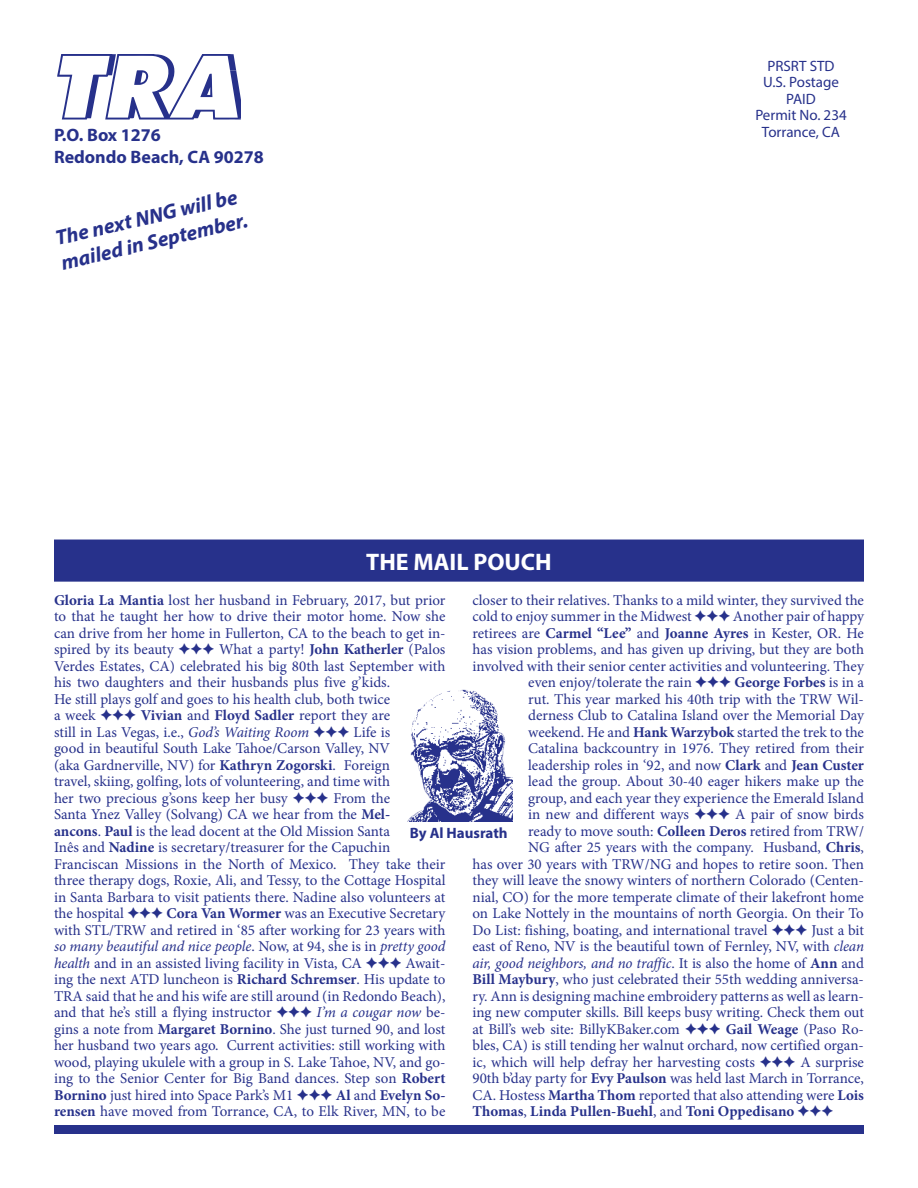
<style>
.page{position:relative;width:918px;height:1188px;background:#fff}
.page>*{position:absolute;margin:0;border:0;box-sizing:border-box;transform-origin:0 0}
.t1{font:700 24px "Myriad Pro";color:#fff}
.t2{font:italic 700 21px/25.2px "Myriad Pro";color:#27318b}
.t3{font:700 18px/21.6px "Myriad Pro";color:#27318b}
.t4{font:15px/16.5px "Minion Pro";color:#27318b}
.t5{font:italic 15px "Minion Pro";letter-spacing:-.005em;color:#27318b}
.t6{font:15px/16.5px "Myriad Pro";color:#27318b;text-align:center}
.t7{font:700 15px "Minion Pro";color:#27318b}
.t8{font:700 15px "Myriad Pro";color:#27318b}
.s1{font-weight:700}
.s2{font-style:italic}
.s3{font-style:normal}
.s4{font-weight:700;font-style:normal}
.s5{font-weight:400}
</style>
<div class="page">
<svg style="left:57px;top:54px;width:184px;height:66px"></svg>
<div style="left:54px;top:1125px;width:810px;height:9px;background:#27318b"></div>
<div style="left:54px;top:540px;width:810px;height:42px;background:#27318b"></div>
<img style="left:407px;top:689px;width:106px;height:133px">
<p class="t3" style="left:54px;top:124px;width:211px">P.O. Box 1276<br>Redondo Beach, CA 90278</p>
<h2 class="t2" style="left:53px;top:225px;width:192px;rotate:-13deg">The next NNG will be mailed in September.</h2>
<p class="t6" style="left:755px;top:57px;width:93px">PRSRT STD<br>U.S. Postage<br>PAID<br>Permit No. 234<br>Torrance, CA</p>
<h1 class="t1" style="left:366px;top:546px;width:187px">THE MAIL POUCH</h1>
<p class="t4" style="left:54px;top:592px;width:393px"><span class="s1">Gloria La Mantia</span> lost her husband in February, 2017, but prior to that he taught her how to drive their motor home. Now she can drive from her home in Fullerton, CA to the beach to get in&shy;spired by its beauty ✦✦✦ What a party! <span class="s1">John Katherler</span> (Palos Verdes Estates, CA) celebrated his big 80th last September with his two daughters and their husbands plus five g’kids.<br>He still plays golf and goes to his health club, both twice<br>a week ✦✦✦ <span class="s1">Vivian</span> and <span class="s1">Floyd Sadler</span> report they are<br>still in Las Vegas, i.e., <span class="s2">God’s Waiting Room</span> ✦✦✦ Life is<br>good in beautiful South Lake Tahoe/Carson Valley, NV<br>(aka Gardnerville, NV) for <span class="s1">Kathryn Zogorski</span>. Foreign<br>travel, skiing, golfing, lots of volunteering, and time with<br>her two precious g’sons keep her busy ✦✦✦ From the<br>Santa Ynez Valley (Solvang) CA we hear from the <span class="s1">Mel-<br>ancons</span>. <span class="s1">Paul</span> is the lead docent at the Old Mission Santa<br>Inês and <span class="s1">Nadine</span> is secretary/treasurer for the Capuchin Franciscan Missions in the North of Mexico. They take their three therapy dogs, Roxie, Ali, and Tessy, to the Cottage Hospital in Santa Barbara to visit patients there. Nadine also volunteers at the hospital ✦✦✦ <span class="s1">Cora Van Wormer</span> was an Executive Secretary with STL/TRW and retired in ‘85 after working for 23 years with <span class="s2">so many beautiful and nice people</span>. Now, at 94, she is in <span class="s2">pretty good health</span> and in an assisted living facility in Vista, CA ✦✦✦ Await&shy;ing the next ATD luncheon is <span class="s1">Richard Schremser</span>. His update to TRA said that he and his wife are still around (in Redondo Beach), and that he’s still a flying instructor ✦✦✦ <span class="s2">I’m a cougar now</span> be&shy;gins a note from <span class="s1">Margaret Bornino</span>. She just turned 90, and lost her husband two years ago. Current activities: still working with wood, playing ukulele with a group in S. Lake Tahoe, NV, and go&shy;ing to the Senior Center for Big Band dances. Step son <span class="s1">Robert Bornino</span> just hired into Space Park’s M1 ✦✦✦ <span class="s1">Al</span> and <span class="s1">Evelyn So&shy;rensen</span> have moved from Torrance, CA, to Elk River, MN, to be</p>
<p class="t4" style="left:472px;top:592px;width:393px">closer to their relatives. Thanks to a mild winter, they survived the</p>
<p class="t4" style="left:472px;top:608px;width:393px">cold to enjoy summer in the Midwest ✦✦✦ Another pair of happy</p>
<p class="t4" style="left:472px;top:625px;width:393px">retirees are <span class="s1">Carmel “Lee”</span> and <span class="s1">Joanne Ayres</span> in Kester, OR. He</p>
<p class="t4" style="left:472px;top:641px;width:393px">has vision problems, and has given up driving, but they are both</p>
<p class="t4" style="left:472px;top:658px;width:393px">involved with their senior center activities and volunteering. They</p>
<p class="t4" style="left:528px;top:674px;width:337px">even enjoy/tolerate the rain ✦✦✦ <span class="s1">George Forbes</span> is in a</p>
<p class="t4" style="left:528px;top:691px;width:337px">rut. This year marked his 40th trip with the TRW Wil-</p>
<p class="t4" style="left:528px;top:707px;width:337px">derness Club to Catalina Island over the Memorial Day</p>
<p class="t4" style="left:528px;top:724px;width:337px">weekend. He and <span class="s1">Hank Warzybok</span> started the trek to the</p>
<p class="t4" style="left:528px;top:740px;width:337px">Catalina backcountry in 1976. They retired from their</p>
<p class="t4" style="left:528px;top:757px;width:337px">leadership roles in ‘92, and now <span class="s1">Clark</span> and <span class="s1">Jean Custer</span></p>
<p class="t4" style="left:528px;top:773px;width:337px">lead the group. About 30-40 eager hikers make up the</p>
<p class="t4" style="left:528px;top:790px;width:337px">group, and each year they experience the Emerald Island</p>
<p class="t4" style="left:528px;top:806px;width:337px">in new and different ways ✦✦✦ A pair of snow birds</p>
<p class="t4" style="left:528px;top:823px;width:337px">ready to move south: <span class="s1">Colleen Deros</span> retired from TRW/</p>
<p class="t4" style="left:528px;top:839px;width:337px">NG after 25 years with the company. Husband, <span class="s1">Chris</span>,</p>
<p class="t4" style="left:472px;top:856px;width:393px">has over 30 years with TRW/NG and hopes to retire soon. Then</p>
<p class="t4" style="left:472px;top:872px;width:393px">they will leave the snowy winters of northern Colorado (Centen-</p>
<p class="t4" style="left:472px;top:889px;width:393px">nial, CO) for the more temperate climate of their lakefront home</p>
<p class="t4" style="left:472px;top:905px;width:393px">on Lake Nottely in the mountains of north Georgia. On their To</p>
<p class="t4" style="left:472px;top:922px;width:393px">Do List: fishing, boating, and international travel ✦✦✦ Just a bit</p>
<p class="t4" style="left:472px;top:938px;width:393px">east of Reno, NV is the beautiful town of Fernley, NV, with <span class="s2">clean</span></p>
<p class="t5" style="left:472px;top:953px;width:393px">air, good neighbors, and no traffic<span class="s3">. It is also the home of</span> <span class="s4">Ann</span> <span class="s3">and</span></p>
<p class="t4" style="left:472px;top:971px;width:393px"><span class="s1">Bill Maybury</span>, who just celebrated their 55th wedding anniversa-</p>
<p class="t4" style="left:472px;top:988px;width:393px">ry. Ann is designing machine embroidery patterns as well as learn-</p>
<p class="t4" style="left:472px;top:1004px;width:393px">ing new computer skills. Bill keeps busy writing. Check them out</p>
<p class="t4" style="left:472px;top:1021px;width:393px">at Bill’s web site: BillyKBaker.com ✦✦✦ <span class="s1">Gail Weage</span> (Paso Ro-</p>
<p class="t4" style="left:472px;top:1037px;width:393px">bles, CA) is still tending her walnut orchard, now certified organ-</p>
<p class="t4" style="left:472px;top:1054px;width:393px">ic, which will help defray her harvesting costs ✦✦✦ A surprise</p>
<p class="t4" style="left:472px;top:1070px;width:393px">90th b’day party for <span class="s1">Evy Paulson</span> was held last March in Torrance,</p>
<p class="t4" style="left:472px;top:1087px;width:393px">CA. Hostess <span class="s1">Martha Thom</span> reported that also attending were <span class="s1">Lois</span></p>
<p class="t7" style="left:472px;top:1101px;width:362px">Thomas<span class="s5">,</span> Linda Pullen-Buehl<span class="s5">, and</span> Toni Oppedisano ✦✦✦</p>
<p class="t8" style="left:410px;top:823px;width:99px">By Al Hausrath</p>
</div>
